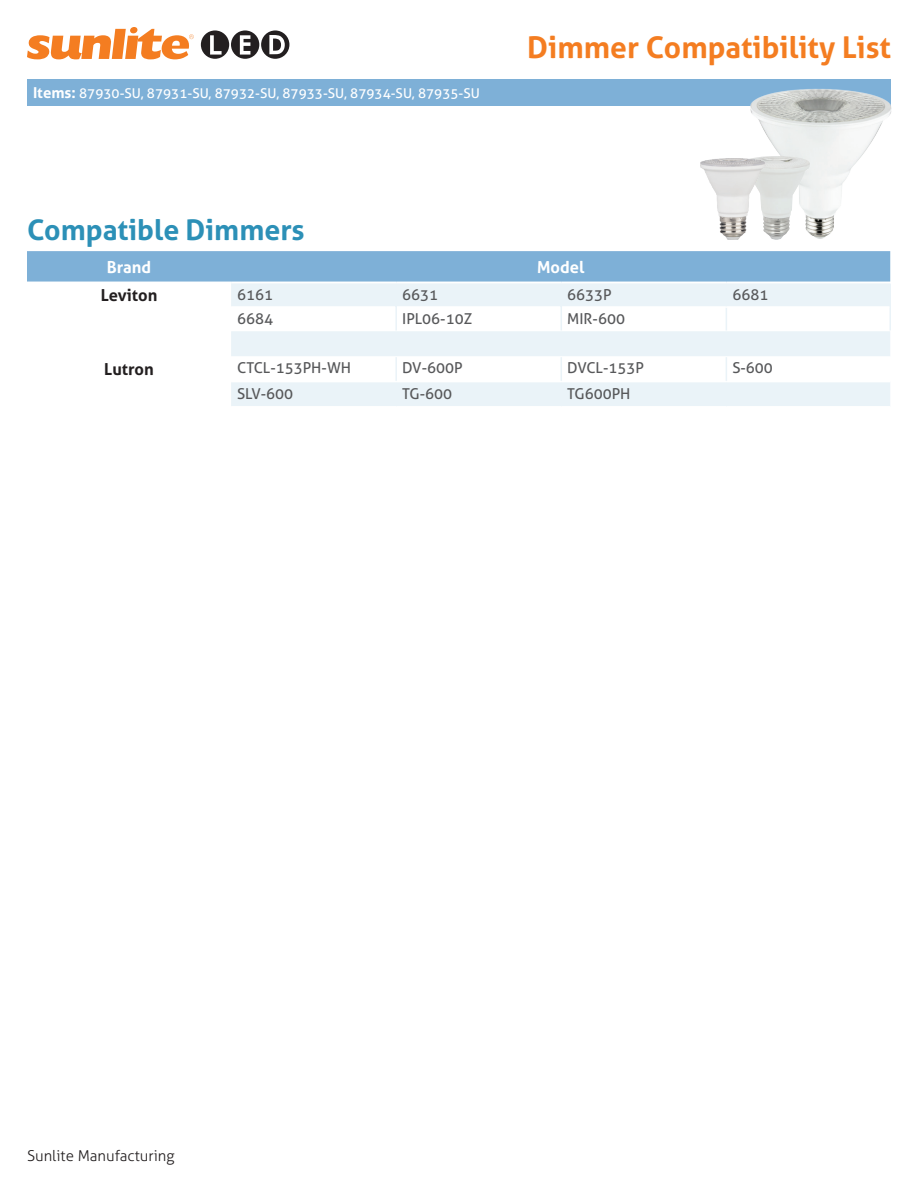
<style>
.page{position:relative;width:918px;height:1188px;background:#fff}
.page>*{position:absolute;margin:0;border:0;box-sizing:border-box;transform-origin:0 0}
.t1{font:700 30px "Aller";color:#f47d21}
.t2{font:700 28.5px "Aller";color:#2c90b7}
.t3{font:700 16.5px "Aller";color:#231f20}
.t4{font:700 16.5px "Aller";color:#fff}
.t5{font:15px "Aller";color:#57585a}
.t6{font:300 15px "Aller";color:#231f20}
.t7{font:13.5px "Aller";color:#fff}
.s1{font-weight:700;font-size:15px}
</style>
<div class="page">
<div style="left:27px;top:79px;width:864px;height:27px;background:#7eb0d7"></div>
<svg style="left:27px;top:27px;width:167px;height:32px"></svg>
<svg style="left:201px;top:30px;width:88px;height:29px"></svg>
<svg style="left:27px;top:251px;width:864px;height:155px"></svg>
<hr style="left:726px;top:306px;width:163px;height:2px;background:#fff">
<hr style="left:726px;top:381px;width:164px;height:1px;background:#fff">
<hr style="left:27px;top:282px;width:204px;height:1px;background:#fff">
<hr style="left:231px;top:282px;width:165px;height:1px;background:#fff">
<hr style="left:396px;top:282px;width:165px;height:1px;background:#fff">
<hr style="left:561px;top:282px;width:165px;height:1px;background:#fff">
<hr style="left:726px;top:282px;width:165px;height:1px;background:#fff">
<img style="left:750px;top:89px;width:142px;height:150px">
<img style="left:750px;top:156px;width:60px;height:84px">
<img style="left:700px;top:158px;width:66px;height:82px">
<p class="t7" style="left:33px;top:85px;width:448px"><span class="s1">Items:</span> 87930-SU, 87931-SU, 87932-SU, 87933-SU, 87934-SU, 87935-SU</p>
<h2 class="t2" style="left:27px;top:212px;width:279px">Compatible Dimmers</h2>
<h1 class="t1" style="left:527px;top:29px;width:365px">Dimmer Compatibility List</h1>
<p class="t4" style="left:107px;top:257px;width:46px">Brand</p>
<p class="t4" style="left:537px;top:257px;width:49px">Model</p>
<p class="t3" style="left:101px;top:285px;width:58px">Leviton</p>
<p class="t5" style="left:237px;top:285px;width:37px">6161</p>
<p class="t5" style="left:402px;top:285px;width:37px">6631</p>
<p class="t5" style="left:567px;top:285px;width:46px">6633P</p>
<p class="t5" style="left:732px;top:285px;width:37px">6681</p>
<p class="t5" style="left:237px;top:310px;width:37px">6684</p>
<p class="t5" style="left:402px;top:310px;width:71px">IPL06-10Z</p>
<p class="t5" style="left:567px;top:310px;width:59px">MIR-600</p>
<p class="t3" style="left:104px;top:359px;width:51px">Lutron</p>
<p class="t5" style="left:237px;top:359px;width:115px">CTCL-153PH-WH</p>
<p class="t5" style="left:402px;top:359px;width:62px">DV-600P</p>
<p class="t5" style="left:567px;top:359px;width:78px">DVCL-153P</p>
<p class="t5" style="left:732px;top:359px;width:42px">S-600</p>
<p class="t5" style="left:237px;top:384px;width:58px">SLV-600</p>
<p class="t5" style="left:402px;top:384px;width:51px">TG-600</p>
<p class="t5" style="left:567px;top:384px;width:65px">TG600PH</p>
<p class="t6" style="left:27px;top:1147px;width:149px">Sunlite Manufacturing</p>
</div>
